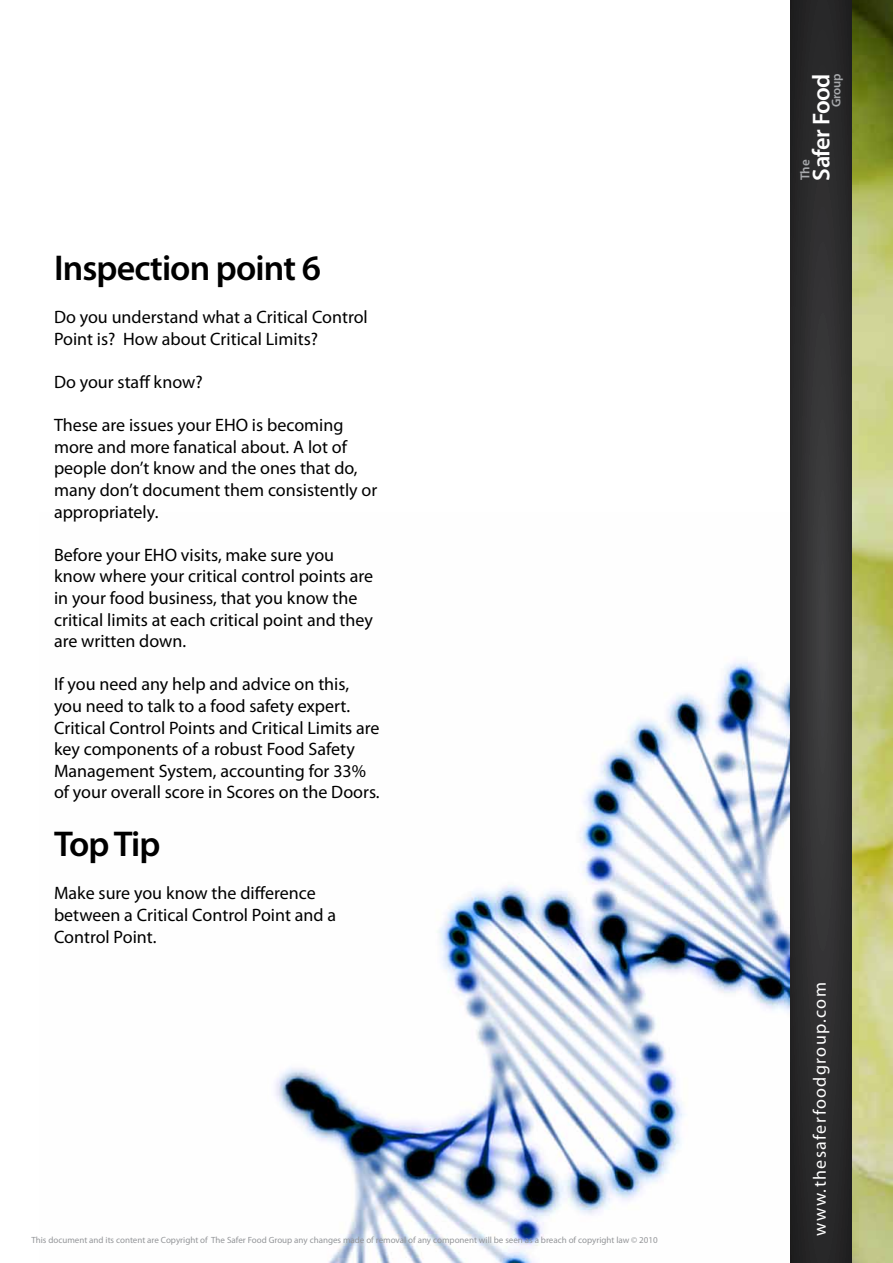
<style>
.page{position:relative;width:893px;height:1263px;background:#fff}
.page>*{position:absolute;margin:0;border:0;box-sizing:border-box;transform-origin:0 0}
.t1{font:600 36px "Myriad Pro";letter-spacing:-.025em;color:#000}
.t2{font:600 24.45px "Myriad Pro";letter-spacing:-.025em;color:#fff}
.t3{font:18px/21.6px "Myriad Pro";color:#000}
.t4{font:18px "Myriad Pro";letter-spacing:.075em;color:#fff}
.t5{font:600 13.05px "Myriad Pro";color:#a7a9ac}
.t6{font:600 12.6px "Myriad Pro";letter-spacing:-.025em;color:#a7a9ac}
.t7{font:9px "Myriad Pro";color:#939598}
</style>
<div class="page">
<svg style="left:791px;top:0;width:62px;height:1263px;background:#302f2f"></svg>
<img style="left:275px;top:662px;width:515px;height:601px">
<img style="left:853px;top:0;width:40px;height:1263px">
<h1 class="t1" style="left:54px;top:245px;width:268px">Inspection point 6</h1>
<p class="t3" style="left:54px;top:306px;width:315px">Do you understand what a Critical Control<br>Point is? How about Critical Limits?</p>
<p class="t3" style="left:54px;top:371px;width:150px">Do your staff know?</p>
<p class="t3" style="left:54px;top:414px;width:325px">These are issues your EHO is becoming more and more fanatical about. A lot of people don’t know and the ones that do, many don’t document them consistently or appropriately.</p>
<p class="t3" style="left:54px;top:544px;width:321px">Before your EHO visits, make sure you know where your critical control points are in your food business, that you know the critical limits at each critical point and they are written down.</p>
<p class="t3" style="left:54px;top:673px;width:327px">If you need any help and advice on this, you need to talk to a food safety expert.<br>Critical Control Points and Critical Limits are key components of a robust Food Safety Management System, accounting for 33% of your overall score in Scores on the Doors.</p>
<h1 class="t1" style="left:54px;top:821px;width:108px">Top Tip</h1>
<p class="t3" style="left:54px;top:882px;width:284px">Make sure you know the difference between a Critical Control Point and a<br>Control Point.</p>
<p class="t7" style="left:31px;top:1234px;width:628px">This document and its content are Copyright of The Safer Food Group any changes made of removal of any component will be seen as a breach of copyright law © 2010</p>
<h2 class="t2" style="left:806px;top:181px;width:109px;rotate:-90deg">Safer Food</h2>
<p class="t6" style="left:828px;top:107px;width:35px;rotate:-90deg">Group</p>
<p class="t5" style="left:797px;top:180px;width:22px;rotate:-90deg">The</p>
<p class="t4" style="left:809px;top:1236px;width:255px;rotate:-90deg">www.thesaferfoodgroup.com</p>
</div>
